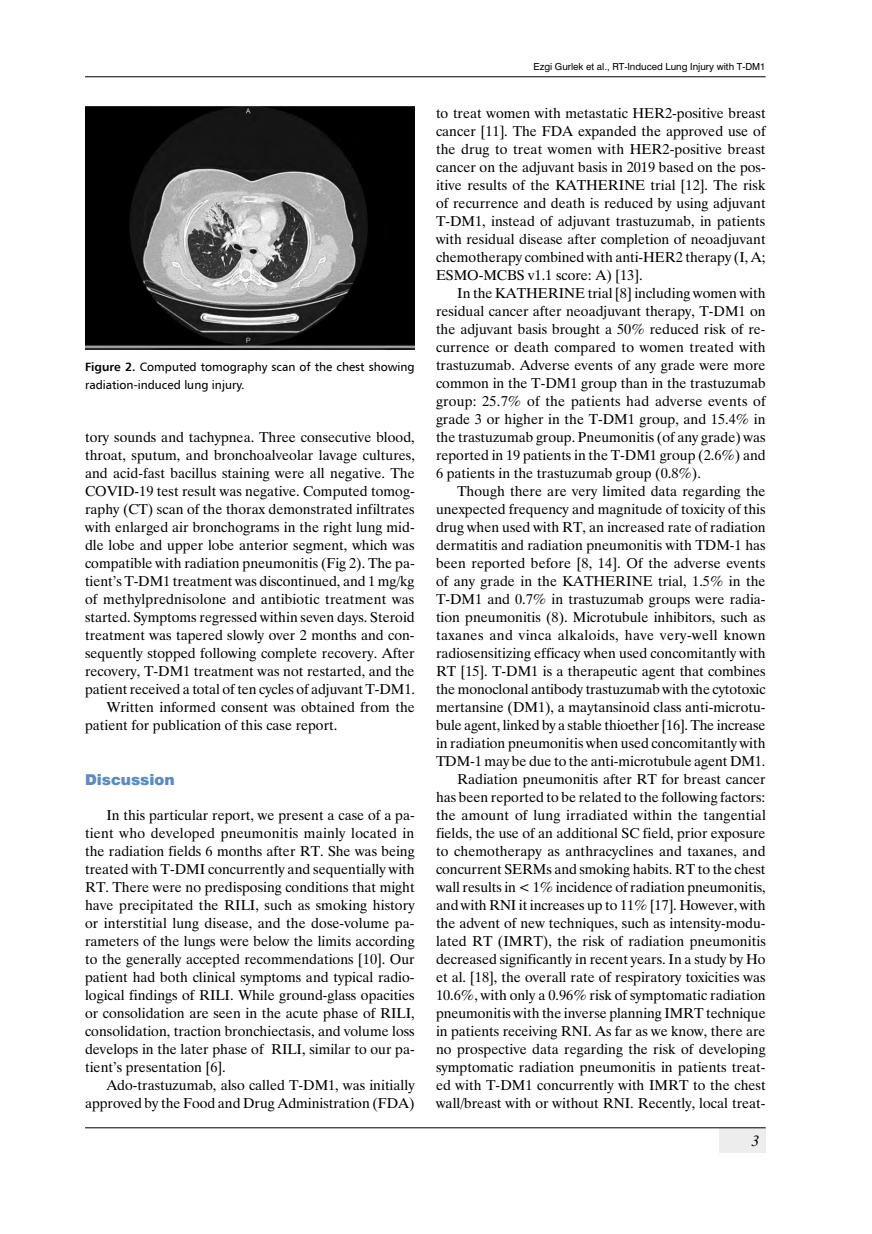
<style>
.page{position:relative;width:872px;height:1234px;background:#fff}
.page>*{position:absolute;margin:0;border:0;box-sizing:border-box;transform-origin:0 0}
.t1{font:15px "Swis 721 Blk EU";color:#5b8bc1}
.t2{font:italic 15px "Time Ibis EE";color:#000}
.t3{font:14.25px/18px "Time Ibis EE";color:#000;text-align:justify}
.t4{font:12px/18px "Humnst 777 EU";color:#000}
.t5{font:9px "Swis 721 PL";color:#000}
.s1{font-weight:700}
</style>
<div class="page">
<hr style="left:85px;top:76px;width:680px;height:1px;background:#000">
<div style="left:719px;top:1127px;width:46px;height:25px;background:#ededed"></div>
<hr style="left:85px;top:1127px;width:680px;height:1px;background:#000">
<img style="left:85px;top:106px;width:330px;height:243px">
<p class="t4" style="left:85px;top:357px;width:331px"><span class="s1">Figure 2.</span> Computed tomography scan of the chest showing radiation-induced lung injury.</p>
<p class="t3" style="left:85px;top:428px;width:331px">tory sounds and tachypnea. Three consecutive blood,</p>
<p class="t3" style="left:85px;top:446px;width:331px">throat, sputum, and bronchoalveolar lavage cultures,</p>
<p class="t3" style="left:85px;top:463px;width:331px">and acid-fast bacillus staining were all negative. The</p>
<p class="t3" style="left:85px;top:481px;width:331px">COVID-19 test result was negative. Computed tomog-</p>
<p class="t3" style="left:85px;top:499px;width:331px">raphy (CT) scan of the thorax demonstrated infiltrates</p>
<p class="t3" style="left:85px;top:517px;width:331px">with enlarged air bronchograms in the right lung mid-</p>
<p class="t3" style="left:85px;top:535px;width:331px">dle lobe and upper lobe anterior segment, which was</p>
<p class="t3" style="left:85px;top:553px;width:331px">compatible with radiation pneumonitis (Fig 2). The pa-</p>
<p class="t3" style="left:85px;top:571px;width:331px">tient’s T-DM1 treatment was discontinued, and 1 mg/kg</p>
<p class="t3" style="left:85px;top:589px;width:331px">of methylprednisolone and antibiotic treatment was</p>
<p class="t3" style="left:85px;top:607px;width:331px">started. Symptoms regressed within seven days. Steroid</p>
<p class="t3" style="left:85px;top:625px;width:331px">treatment was tapered slowly over 2 months and con-</p>
<p class="t3" style="left:85px;top:643px;width:331px">sequently stopped following complete recovery. After</p>
<p class="t3" style="left:85px;top:661px;width:331px">recovery, T-DM1 treatment was not restarted, and the</p>
<p class="t3" style="left:85px;top:679px;width:331px">patient received a total of ten cycles of adjuvant T-DM1.</p>
<p class="t3" style="left:106px;top:697px;width:310px">Written informed consent was obtained from the</p>
<p class="t3" style="left:85px;top:715px;width:254px">patient for publication of this case report.</p>
<p class="t1" style="left:85px;top:769px;width:91px">Discussion</p>
<p class="t3" style="left:85px;top:806px;width:331px;text-indent:21px">In this particular report, we present a case of a pa&shy;tient who developed pneumonitis mainly located in the radiation fields 6 months after RT. She was being treated with T-DMI concurrently and sequentially with RT. There were no predisposing conditions that might have precipitated the RILI, such as smoking history or interstitial lung disease, and the dose-volume pa&shy;rameters of the lungs were below the limits according to the generally accepted recommendations [10]. Our patient had both clinical symptoms and typical radio&shy;logical findings of RILI. While ground-glass opacities or consolidation are seen in the acute phase of RILI, consolidation, traction bronchiectasis, and volume loss develops in the later phase of RILI, similar to our pa&shy;tient’s presentation [6].</p>
<p class="t3" style="left:85px;top:1075px;width:331px;text-align:right">Ado-trastuzumab, also called T-DM1, was initially approved by the Food and Drug Administration (FDA)</p>
<p class="t5" style="left:533px;top:61px;width:234px">Ezgi Gurlek et al., RT-Induced Lung Injury with T-DM1</p>
<p class="t3" style="left:436px;top:103px;width:331px">to treat women with metastatic HER2-positive breast cancer [11]. The FDA expanded the approved use of the drug to treat women with HER2-positive breast cancer on the adjuvant basis in 2019 based on the pos&shy;itive results of the KATHERINE trial [12]. The risk of recurrence and death is reduced by using adjuvant T-DM1, instead of adjuvant trastuzumab, in patients with residual disease after completion of neoadjuvant chemotherapy combined with anti-HER2 therapy (I, A; ESMO-MCBS v1.1 score: A) [13].</p>
<p class="t3" style="left:436px;top:283px;width:331px;text-indent:21px">In the KATHERINE trial [8] including women with residual cancer after neoadjuvant therapy, T-DM1 on the adjuvant basis brought a 50% reduced risk of re&shy;currence or death compared to women treated with trastuzumab. Adverse events of any grade were more common in the T-DM1 group than in the trastuzumab group: 25.7% of the patients had adverse events of grade 3 or higher in the T-DM1 group, and 15.4% in the trastuzumab group. Pneumonitis (of any grade) was reported in 19 patients in the T-DM1 group (2.6%) and 6 patients in the trastuzumab group (0.8%).</p>
<p class="t3" style="left:436px;top:481px;width:331px;text-align:right">Though there are very limited data regarding the unexpected frequency and magnitude of toxicity of this drug when used with RT, an increased rate of radiation dermatitis and radiation pneumonitis with TDM-1 has been reported before [8, 14]. Of the adverse events of any grade in the KATHERINE trial, 1.5% in the T-DM1 and 0.7% in trastuzumab groups were radia&shy;tion pneumonitis (8). Microtubule inhibitors, such as taxanes and vinca alkaloids, have very-well known radiosensitizing efficacy when used concomitantly with RT [15]. T-DM1 is a therapeutic agent that combines the monoclonal antibody trastuzumab with the cytotoxic mertansine (DM1), a maytansinoid class anti-microtu&shy;bule agent, linked by a stable thioether [16]. The increase in radiation pneumonitis when used concomitantly with TDM-1 may be due to the anti-microtubule agent DM1.<br>Radiation pneumonitis after RT for breast cancer has been reported to be related to the following factors: the amount of lung irradiated within the tangential fields, the use of an additional SC field, prior exposure to chemotherapy as anthracyclines and taxanes, and concurrent SERMs and smoking habits. RT to the chest wall results in &lt; 1% incidence of radiation pneumonitis, and with RNI it increases up to 11% [17]. However, with the advent of new techniques, such as intensity-modu&shy;lated RT (IMRT), the risk of radiation pneumonitis decreased significantly in recent years. In a study by Ho et al. [18], the overall rate of respiratory toxicities was 10.6%, with only a 0.96% risk of symptomatic radiation pneumonitis with the inverse planning IMRT technique in patients receiving RNI. As far as we know, there are no prospective data regarding the risk of developing symptomatic radiation pneumonitis in patients treat&shy;ed with T-DM1 concurrently with IMRT to the chest wall/breast with or without RNI. Recently, local treat-</p>
<p class="t2" style="left:751px;top:1131px;width:9px">3</p>
</div>
